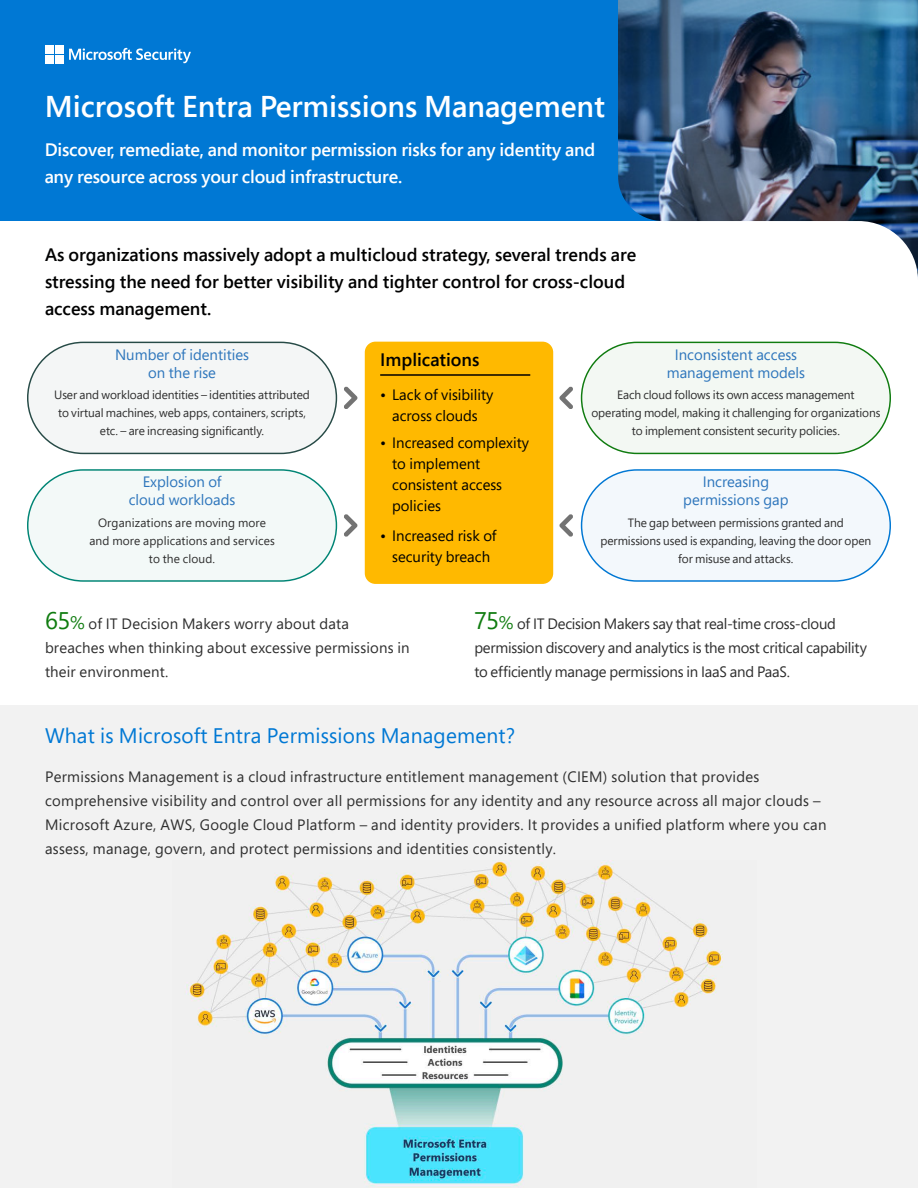
<style>
.page{position:relative;width:918px;height:1188px;background:#fff}
.page>*{position:absolute;margin:0;border:0;box-sizing:border-box;transform-origin:0 0}
.t1{font:600 30px "Segoe Pro";color:#fff}
.Body_copy{font:21px "Segoe Pro";letter-spacing:.01em;color:#0078d4}
.t2{font:600 18px/27px "Segoe Pro";color:#000101}
.t3{font:600 18px/27px "Segoe Pro";letter-spacing:-.01em;color:#fff}
.Body_copy-2{font:15px/24px "Segoe Pro";letter-spacing:.02em;color:#2e2e2e}
.Body_copy-3{font:15px/24px "Segoe Pro";letter-spacing:-.02em;color:#2e2e2e}
.t4{font:15px/21px "Segoe Pro";color:#000101;text-align:center}
.t5{font:15px/18px "Segoe Pro";color:#2e76bc;text-align:center}
.Body_copy-4{font:12px/18px "Segoe Pro";letter-spacing:-.005em;color:#2e2e2e;text-align:center}
.s1{font-size:24px;color:#107c10}
.s2{font-size:18px;color:#107c10}
</style>
<div class="page">
<div style="left:0;top:705px;width:918px;height:483px;background:#f2f2f2"></div>
<div style="left:0;top:0;width:918px;height:220px;background:#0078d4"></div>
<svg style="left:69px;top:48px;width:122px;height:15px"></svg>
<div style="left:45px;top:45px;width:9px;height:9px;background:#fff"></div>
<div style="left:55px;top:45px;width:9px;height:9px;background:#fff"></div>
<div style="left:45px;top:55px;width:9px;height:9px;background:#fff"></div>
<div style="left:55px;top:55px;width:9px;height:9px;background:#fff"></div>
<img style="left:618px;top:0;width:300px;height:278px">
<div style="left:365px;top:342px;width:188px;height:242px;background:#ffb900;border-radius:11px"></div>
<hr style="left:380px;top:374px;width:150px;height:2px;background:#000">
<svg style="left:344px;top:514px;width:13px;height:23px"></svg>
<svg style="left:559px;top:514px;width:14px;height:23px"></svg>
<svg style="left:344px;top:386px;width:13px;height:23px"></svg>
<svg style="left:559px;top:386px;width:14px;height:23px"></svg>
<div style="left:582px;top:342px;width:308px;height:111px;background:#f3f8f3;border-radius:56px"></div>
<div style="left:582px;top:470px;width:308px;height:111px;background:#f3f8fc;border-radius:56px"></div>
<div style="left:28px;top:342px;width:308px;height:111px;background:#f4f6f6;border-radius:56px"></div>
<div style="left:28px;top:470px;width:308px;height:111px;background:#f3f9f8;border-radius:56px"></div>
<img style="left:186px;top:860px;width:537px;height:327px">
<p class="t1" style="left:45px;top:86px;width:562px">Microsoft Entra Permissions Management</p>
<p class="t3" style="left:45px;top:135px;width:552px">Discover, remediate, and monitor permission risks for any identity and any resource across your cloud infrastructure.</p>
<p class="t2" style="left:45px;top:241px;width:593px">As organizations massively adopt a multicloud strategy, several trends are stressing the need for better visibility and tighter control for cross-cloud access management.</p>
<p class="t5" style="left:115px;top:345px;width:136px">Number of identities on the rise</p>
<p class="Body_copy-4" style="left:54px;top:386px;width:257px">User and workload identities – identities attributed to virtual machines, web apps, containers, scripts, etc. – are increasing significantly.</p>
<p class="t5" style="left:129px;top:472px;width:108px">Explosion of cloud workloads</p>
<p class="Body_copy-4" style="left:89px;top:513px;width:187px">Organizations are moving more and more applications and services to the cloud.</p>
<p class="t2" style="left:380px;top:346px;width:101px">Implications</p>
<p class="t4" style="left:380px;top:384px;width:115px">• Lack of visibility across clouds</p>
<p class="t4" style="left:392px;top:432px;width:138px;text-align:left;text-indent:-12px">• Increased complexity to implement consistent access policies</p>
<p class="t4" style="left:380px;top:525px;width:118px">• Increased risk of security breach</p>
<p class="t5" style="left:667px;top:345px;width:140px">Inconsistent access management models</p>
<p class="Body_copy-4" style="left:591px;top:386px;width:291px">Each cloud follows its own access management operating model, making it challenging for organizations to implement consistent security policies.</p>
<p class="t5" style="left:683px;top:472px;width:107px">Increasing permissions gap</p>
<p class="Body_copy-4" style="left:600px;top:513px;width:272px">The gap between permissions granted and permissions used is expanding, leaving the door open for misuse and attacks.</p>
<p class="Body_copy-2" style="left:45px;top:611px;width:366px"><span class="s1">65</span><span class="s2">%</span> of IT Decision Makers worry about data breaches when thinking about excessive permissions in their environment.</p>
<p class="Body_copy-3" style="left:474px;top:611px;width:394px"><span class="s1">75</span><span class="s2">%</span> of IT Decision Makers say that real-time cross-cloud permission discovery and analytics is the most critical capability to efficiently manage permissions in IaaS and PaaS.</p>
<p class="Body_copy" style="left:45px;top:721px;width:472px">What is Microsoft Entra Permissions Management?</p>
<p class="Body_copy-2" style="left:45px;top:764px;width:783px">Permissions Management is a cloud infrastructure entitlement management (CIEM) solution that provides comprehensive visibility and control over all permissions for any identity and any resource across all major clouds – Microsoft Azure, AWS, Google Cloud Platform – and identity providers. It provides a unified platform where you can assess, manage, govern, and protect permissions and identities consistently.</p>
</div>
